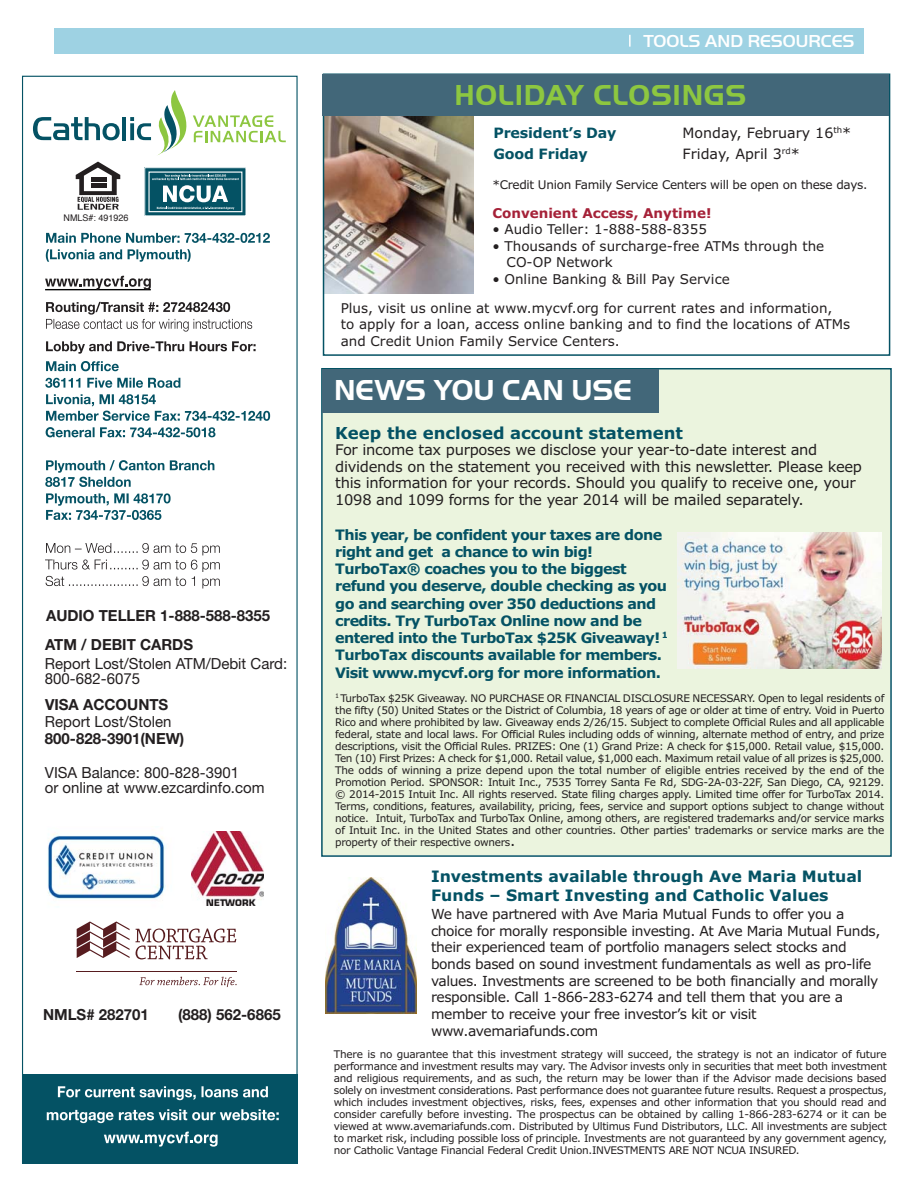
<style>
.page{position:relative;width:918px;height:1188px;background:#fff}
.page>*{position:absolute;margin:0;border:0;box-sizing:border-box;transform-origin:0 0}
.t1{font:700 30px "Handel Got D";letter-spacing:.025em;color:#8dc740}
.t2{font:700 30px "Handel Got D";color:#fff}
.t3{font:500 18px "Handel Got D";color:#fff}
.t4{font:700 16.5px "Verdana";color:#045264}
.t5{font:700 15.75px/19.5px "Verdana";color:#045264}
.t6{font:15.3px/15.3px "Helvetica Neue LT";color:#231f20}
.t7{font:700 15.3px "Helvetica Neue LT";color:#231f20}
.t8{font:14.7px/16.5px "Verdana";letter-spacing:-.02em;color:#231f20}
.t9{font:700 14.4px/17.2px "Verdana";letter-spacing:-.04em;color:#045264}
.t10{font:14.25px/21px "Verdana";color:#231f20}
.t11{font:700 14.25px/21px "Verdana";letter-spacing:-.01em;color:#045264}
.t12{font:13.8px/16.6px "Verdana";letter-spacing:-.03em;color:#231f20}
.t13{font:13.5px/16.5px "Verdana";color:#231f20}
.t14{font:700 13.5px "Verdana";color:#a52138}
.t15{font:12px "Verdana";letter-spacing:-.025em;color:#231f20}
.t16{font:10.5px/12px "Verdana";letter-spacing:-.03em;color:#231f20;text-align:justify}
.t17{font:9.15px "Helvetica";color:#231f20}
.s1{font-size:14.7px}
</style>
<div class="page">
<img style="left:326px;top:116px;width:148px;height:177px">
<div style="left:22px;top:1074px;width:276px;height:89px;background:#045264"></div>
<svg style="left:58px;top:1086px;width:210px;height:14px"></svg>
<svg style="left:47px;top:1109px;width:232px;height:14px"></svg>
<svg style="left:46px;top:341px;width:210px;height:13px"></svg>
<svg style="left:46px;top:361px;width:73px;height:10px"></svg>
<svg style="left:45px;top:378px;width:135px;height:10px"></svg>
<svg style="left:46px;top:394px;width:224px;height:27px"></svg>
<svg style="left:46px;top:427px;width:169px;height:10px"></svg>
<svg style="left:45px;top:460px;width:169px;height:27px"></svg>
<svg style="left:46px;top:493px;width:125px;height:27px"></svg>
<svg style="left:45px;top:543px;width:175px;height:46px"></svg>
<svg style="left:46px;top:302px;width:206px;height:30px"></svg>
<svg style="left:76px;top:162px;width:44px;height:48px"></svg>
<svg style="left:46px;top:233px;width:224px;height:10px"></svg>
<svg style="left:46px;top:249px;width:145px;height:13px"></svg>
<img style="left:191px;top:831px;width:72px;height:74px">
<img style="left:47px;top:834px;width:119px;height:65px">
<svg style="left:147px;top:170px;width:97px;height:44px"></svg>
<div style="left:149px;top:172px;width:93px;height:40px;background:#045264"></div>
<div style="left:148px;top:172px;width:94px;height:40px;border:1px solid #fff"></div>
<svg style="left:152px;top:174px;width:87px;height:36px"></svg>
<svg style="left:33px;top:117px;width:87px;height:23px"></svg>
<hr style="left:122px;top:117px;width:4px;height:23px;background:#045264">
<svg style="left:130px;top:90px;width:156px;height:65px"></svg>
<svg style="left:45px;top:276px;width:106px;height:14px"></svg>
<svg style="left:104px;top:1132px;width:114px;height:15px"></svg>
<svg style="left:139px;top:977px;width:98px;height:10px"></svg>
<hr style="left:77px;top:971px;width:160px;height:1px;background:#571c1f">
<svg style="left:77px;top:921px;width:159px;height:38px"></svg>
<div style="left:323px;top:369px;width:567px;height:486px;background:#ebf4de"></div>
<div style="left:322px;top:369px;width:337px;height:43px;background:#426779"></div>
<div style="left:54px;top:28px;width:810px;height:26px;background:#9ed2e3"></div>
<svg style="left:629px;top:35px;width:2px;height:12px"></svg>
<div style="left:323px;top:74px;width:566px;height:42px;background:#426779"></div>
<img style="left:677px;top:533px;width:205px;height:136px">
<img style="left:326px;top:878px;width:91px;height:135px">
<p class="t17" style="left:64px;top:214px;width:67px">NMLS#: 491926</p>
<h3 class="t7" style="left:46px;top:610px;width:226px">AUDIO TELLER 1-888-588-8355</h3>
<h3 class="t7" style="left:45px;top:639px;width:150px">ATM / DEBIT CARDS</h3>
<h3 class="t6" style="left:45px;top:656px;width:244px">Report Lost/Stolen ATM/Debit Card:<br>800-682-6075</h3>
<h3 class="t7" style="left:45px;top:699px;width:125px">VISA ACCOUNTS</h3>
<h3 class="t6" style="left:45px;top:714px;width:128px">Report Lost/Stolen</h3>
<h3 class="t7" style="left:45px;top:733px;width:141px">800-828-3901(NEW)</h3>
<h3 class="t6" style="left:45px;top:765px;width:221px">VISA Balance: 800-828-3901<br>or online at www.ezcardinfo.com</h3>
<h3 class="t7" style="left:43px;top:1009px;width:107px">NMLS# 282701</h3>
<h3 class="t7" style="left:178px;top:1009px;width:104px">(888) 562-6865</h3>
<h2 class="t3" style="left:643px;top:33px;width:213px">TOOLS AND RESOURCES</h2>
<h1 class="t1" style="left:454px;top:84px;width:293px">HOLIDAY CLOSINGS</h1>
<h3 class="t11" style="left:493px;top:123px;width:125px">President’s Day<br>Good Friday</h3>
<h3 class="t10" style="left:683px;top:123px;width:170px">Monday, February 16<sup>th</sup>*<br>Friday, April 3<sup>rd</sup>*</h3>
<p class="t15" style="left:492px;top:180px;width:377px">*Credit Union Family Service Centers will be open on these days.</p>
<p class="t14" style="left:492px;top:207px;width:221px">Convenient Access, Anytime!</p>
<p class="t13" style="left:492px;top:222px;width:216px">• Audio Teller: 1-888-588-8355</p>
<p class="t13" style="left:507px;top:239px;width:319px;text-indent:-14px">• Thousands of surcharge-free ATMs through the<br>CO-OP Network</p>
<p class="t13" style="left:341px;top:265px;width:493px;line-height:29px;text-indent:152px">• Online Banking &amp; Bill Pay Service<br>Plus, visit us online at www.mycvf.org for current rates and information,</p>
<p class="t13" style="left:341px;top:317px;width:511px">to apply for a loan, access online banking and to find the locations of ATMs and Credit Union Family Service Centers.</p>
<h1 class="t2" style="left:334px;top:378px;width:299px">NEWS YOU CAN USE</h1>
<h3 class="t4" style="left:335px;top:426px;width:349px">Keep the enclosed account statement</h3>
<p class="t8" style="left:335px;top:443px;width:528px">For income tax purposes we disclose your year-to-date interest and dividends on the statement you received with this newsletter. Please keep this information for your records. Should you qualify to receive one, your 1098 and 1099 forms for the year 2014 will be mailed separately.</p>
<p class="t9" style="left:335px;top:527px;width:334px">This year, be confident your taxes are done right and get a chance to win big!<br>TurboTax® coaches you to the biggest refund you deserve, double checking as you go and searching over 350 deductions and credits. Try TurboTax Online now and be entered into the TurboTax $25K Giveaway! <sup>1<br></sup>TurboTax discounts available for members.<br>Visit www.mycvf.org for more information.</p>
<p class="t16" style="left:335px;top:693px;width:551px"><sup>1</sup> TurboTax $25K Giveaway. NO PURCHASE OR FINANCIAL DISCLOSURE NECESSARY. Open to legal residents of the fifty (50) United States or the District of Columbia, 18 years of age or older at time of entry. Void in Puerto Rico and where prohibited by law. Giveaway ends 2/26/15. Subject to complete Official Rules and all applicable federal, state and local laws. For Official Rules including odds of winning, alternate method of entry, and prize descriptions, visit the Official Rules. PRIZES: One (1) Grand Prize: A check for $15,000. Retail value, $15,000.<br>Ten (10) First Prizes: A check for $1,000. Retail value, $1,000 each. Maximum retail value of all prizes is $25,000.<br>The odds of winning a prize depend upon the total number of eligible entries received by the end of the Promotion Period. SPONSOR: Intuit Inc., 7535 Torrey Santa Fe Rd, SDG-2A-03-22F, San Diego, CA, 92129. © 2014-2015 Intuit Inc. All rights reserved. State filing charges apply. Limited time offer for TurboTax 2014.<br>Terms, conditions, features, availability, pricing, fees, service and support options subject to change without notice. Intuit, TurboTax and TurboTax Online, among others, are registered trademarks and/or service marks of Intuit Inc. in the United States and other countries. Other parties' trademarks or service marks are the property of their respective owners<span class="s1">.</span></p>
<h3 class="t5" style="left:431px;top:868px;width:433px">Investments available through Ave Maria Mutual<br>Funds – Smart Investing and Catholic Values</h3>
<p class="t12" style="left:431px;top:907px;width:451px">We have partnered with Ave Maria Mutual Funds to offer you a choice for morally responsible investing. At Ave Maria Mutual Funds, their experienced team of portfolio managers select stocks and bonds based on sound investment fundamentals as well as pro-life values. Investments are screened to be both financially and morally responsible. Call 1-866-283-6274 and tell them that you are a member to receive your free investor’s kit or visit www.avemariafunds.com</p>
<p class="t16" style="left:334px;top:1049px;width:554px">There is no guarantee that this investment strategy will succeed, the strategy is not an indicator of future performance and investment results may vary. The Advisor invests only in securities that meet both investment and religious requirements, and as such, the return may be lower than if the Advisor made decisions based solely on investment considerations. Past performance does not guarantee future results. Request a prospectus, which includes investment objectives, risks, fees, expenses and other information that you should read and consider carefully before investing. The prospectus can be obtained by calling 1-866-283-6274 or it can be viewed at www.avemariafunds.com. Distributed by Ultimus Fund Distributors, LLC. All investments are subject to market risk, including possible loss of principle. Investments are not guaranteed by any government agency, nor Catholic Vantage Financial Federal Credit Union.INVESTMENTS ARE NOT NCUA INSURED.</p>
</div>
